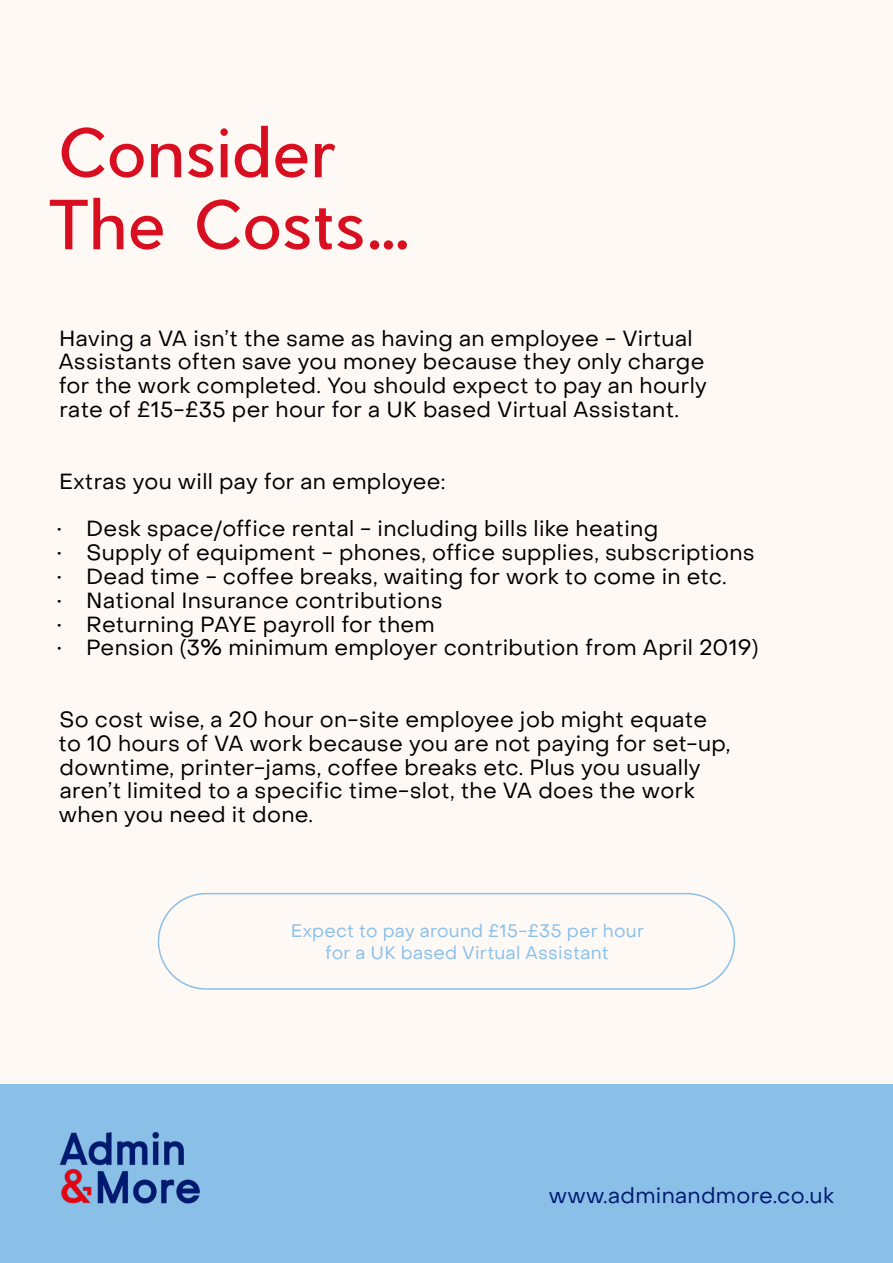
<style>
.page{position:relative;width:893px;height:1263px;background:#fff}
.page>*{position:absolute;margin:0;border:0;box-sizing:border-box;transform-origin:0 0}
.t1{font:66px/72px "Pier Sans";letter-spacing:.025em;color:#d80f21}
.t2{font:21.75px/23.9px "Object Sans";letter-spacing:.015em;color:#000}
.t3{font:21.75px "Object Sans";letter-spacing:.015em;color:#001a70}
.t4{font:18px/22.5px "Object Sans";letter-spacing:.015em;color:#8ac0e9;text-align:center}
</style>
<div class="page">
<div style="left:0;top:0;width:893px;height:1084px;background:#fff9f6"></div>
<div style="left:0;top:1084px;width:893px;height:179px;background:#8abfe8"></div>
<svg style="left:157px;top:892px;width:51px;height:98px"></svg>
<hr style="left:206px;top:988px;width:481px;height:2px;background:#8abfe8">
<svg style="left:685px;top:892px;width:51px;height:98px"></svg>
<hr style="left:206px;top:893px;width:481px;height:1px;background:#8abfe8">
<img style="left:60px;top:1133px;width:139px;height:70px">
<h1 class="t1" style="left:48px;top:117px;width:365px">Consider<br>The Costs…</h1>
<p class="t2" style="left:59px;top:326px;width:650px">Having a VA isn’t the same as having an employee - Virtual Assistants often save you money because they only charge for the work completed. You should expect to pay an hourly rate of £15-£35 per hour for a UK based Virtual Assistant.</p>
<p class="t2" style="left:59px;top:469px;width:388px">Extras you will pay for an employee:</p>
<p class="t2" style="left:57px;top:517px;width:603px">• Desk space/office rental - including bills like heating</p>
<p class="t2" style="left:57px;top:541px;width:699px">• Supply of equipment - phones, office supplies, subscriptions</p>
<p class="t2" style="left:57px;top:564px;width:671px">• Dead time - coffee breaks, waiting for work to come in etc.</p>
<p class="t2" style="left:57px;top:588px;width:387px">• National Insurance contributions</p>
<p class="t2" style="left:57px;top:612px;width:379px">• Returning PAYE payroll for them</p>
<p class="t2" style="left:57px;top:636px;width:703px">• Pension (3% minimum employer contribution from April 2019)</p>
<p class="t2" style="left:59px;top:707px;width:673px">So cost wise, a 20 hour on-site employee job might equate to 10 hours of VA work because you are not paying for set-up, downtime, printer-jams, coffee breaks etc. Plus you usually aren’t limited to a specific time-slot, the VA does the work when you need it done.</p>
<p class="t4" style="left:291px;top:919px;width:355px">Expect to pay around £15-£35 per hour for a UK based Virtual Assistant</p>
<p class="t3" style="left:549px;top:1182px;width:287px">www.adminandmore.co.uk</p>
</div>
